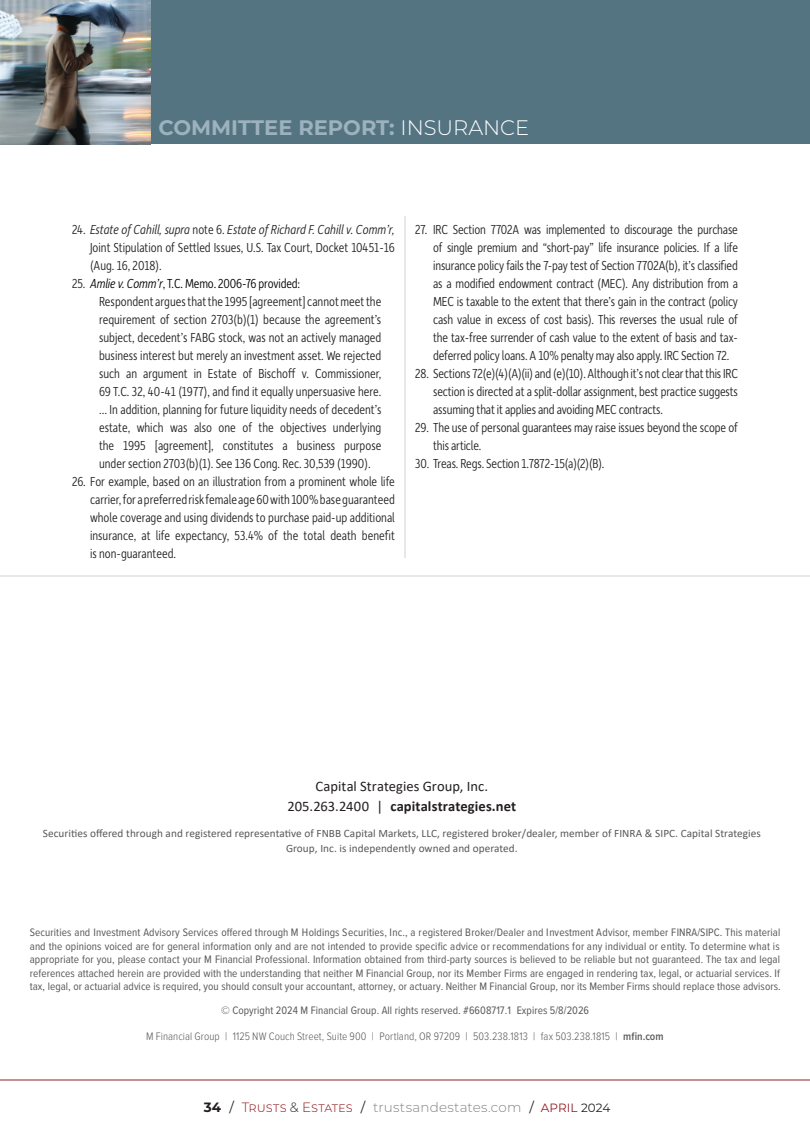
<style>
.page{position:relative;width:810px;height:1134px;background:#fff}
.page>*{position:absolute;margin:0;border:0;box-sizing:border-box;transform-origin:0 0}
.t1{font:700 21px "Montserrat";color:#9db2be}
.t2{font:14.55px/19.5px "Calibri";color:#231f20;text-align:center}
.EndNotes_2022{font:300 13.8px/18px "Depot New Condensed";letter-spacing:-.01em;color:#231f20;text-align:justify}
.EndNotes_2022-2{font:300 13.8px "Depot New Condensed";letter-spacing:-.01em;color:#000}
.t3{font:300 13.5px "Montserrat";letter-spacing:.01em;color:#808285}
.t4{font:11.25px/13.5px "Proxima Nova Cond";letter-spacing:.005em;color:#58595b;text-align:justify}
.t5{font:11.25px/15px "Calibri";letter-spacing:.005em;color:#57585a;text-align:center}
.t6{font:300 11.25px "Proxima Nova Cond";letter-spacing:.01em;color:#58595b}
.s1{font-weight:300;color:#fff}
.s2{font-style:italic}
.s3{color:#231f20}
.s4{font-weight:700}
.s5{font-weight:600}
.s6{font-weight:700;color:#231f20}
.s7{font-weight:400;color:#231f20}
.s8{color:#911f23}
.s9{font-weight:400;font-size:12px;color:#911f23}
.s10{font-weight:400;font-size:12px;color:#231f20}
</style>
<div class="page">
<hr style="left:0;top:1080px;width:810px;height:1px;background:#911f23">
<div style="left:0;top:0;width:810px;height:144px;background:#557482"></div>
<img style="left:0;top:0;width:150px;height:144px">
<hr style="left:405px;top:216px;width:1px;height:342px;background:#d1d2d4">
<hr style="left:0;top:576px;width:810px;height:1px;background:#d1d2d4">
<h1 class="t1" style="left:158px;top:112px;width:372px">COMMITTEE REPORT: <span class="s1">INSURANCE</span></h1>
<p class="EndNotes_2022" style="left:90px;top:220px;width:306px;text-indent:-18px">24. <span class="s2">Estate of Cahill, supra</span> note 6. <span class="s2">Estate of Richard F. Cahill v. Comm’r, </span>Joint Stipulation of Settled Issues, U.S. Tax Court, Docket 10451-16 (Aug. 16, 2018).</p>
<p class="EndNotes_2022-2" style="left:72px;top:274px;width:230px"><span class="s3">25.</span> <span class="s2">Amlie v. Comm’r</span>, T.C. Memo. 2006-76 provided:</p>
<p class="EndNotes_2022" style="left:99px;top:292px;width:284px">Respondent argues that the 1995 [agreement] cannot meet the requirement of section 2703(b)(1) because the agreement’s subject, decedent’s FABG stock, was not an actively managed business interest but merely an investment asset. We rejected such an argument in Estate of Bischoff v. Commissioner, 69 T.C. 32, 40-41 (1977), and find it equally unpersuasive here. … In addition, planning for future liquidity needs of decedent’s estate, which was also one of the objectives underlying the 1995 [agreement], constitutes a business purpose under section 2703(b)(1). See 136 Cong. Rec. 30,539 (1990).</p>
<p class="EndNotes_2022" style="left:90px;top:472px;width:306px;text-indent:-18px">26. For example, based on an illustration from a prominent whole life carrier, for a preferred risk female age 60 with 100% base guaranteed whole coverage and using dividends to purchase paid-up additional insurance, at life expectancy, 53.4% of the total death benefit is non-guaranteed.</p>
<p class="EndNotes_2022" style="left:433px;top:220px;width:306px;text-indent:-18px">27. IRC Section 7702A was implemented to discourage the purchase of single premium and “short-pay” life insurance policies. If a life insurance policy fails the 7-pay test of Section 7702A(b), it’s classified as a modified endowment contract (MEC). Any distribution from a MEC is taxable to the extent that there’s gain in the contract (policy cash value in excess of cost basis). This reverses the usual rule of the tax-free surrender of cash value to the extent of basis and tax&shy;deferred policy loans. A 10% penalty may also apply. IRC Section 72.</p>
<p class="EndNotes_2022" style="left:433px;top:364px;width:306px;text-indent:-18px">28. Sections 72(e)(4)(A)(ii) and (e)(10). Although it’s not clear that this IRC section is directed at a split-dollar assignment, best practice suggests assuming that it applies and avoiding MEC contracts.</p>
<p class="EndNotes_2022" style="left:433px;top:418px;width:306px;text-indent:-18px">29. The use of personal guarantees may raise issues beyond the scope of this article.</p>
<p class="EndNotes_2022" style="left:415px;top:454px;width:191px">30. Treas. Regs. Section 1.7872-15(a)(2)(B).</p>
<p class="t2" style="left:287px;top:777px;width:230px">Capital Strategies Group, Inc.<br>205.263.2400 | <span class="s4">capitalstrategies.net</span></p>
<p class="t5" style="left:43px;top:825px;width:719px">Securities offered through and registered representative of FNBB Capital Markets, LLC, registered broker/dealer, member of FINRA &amp; SIPC. Capital Strategies<br>Group, Inc. is independently owned and operated.</p>
<p class="t4" style="left:30px;top:925px;width:752px">Securities and Investment Advisory Services offered through M Holdings Securities, Inc., a registered Broker/Dealer and Investment Advisor, member FINRA/SIPC. This material and the opinions voiced are for general information only and are not intended to provide specific advice or recommendations for any individual or entity. To determine what is appropriate for you, please contact your M Financial Professional. Information obtained from third-party sources is believed to be reliable but not guaranteed. The tax and legal references attached herein are provided with the understanding that neither M Financial Group, nor its Member Firms are engaged in rendering tax, legal, or actuarial services. If tax, legal, or actuarial advice is required, you should consult your accountant, attorney, or actuary. Neither M Financial Group, nor its Member Firms should replace those advisors.</p>
<p class="t4" style="left:221px;top:1003px;width:370px">© Copyright 2024 M Financial Group. All rights reserved. #6608717.1 Expires 5/8/2026</p>
<p class="t6" style="left:146px;top:1028px;width:519px">M Financial Group | 1125 NW Couch Street, Suite 900 | Portland, OR 97209 | 503.238.1813 | fax 503.238.1815 | <span class="s5">mfin.com</span></p>
<p class="t3" style="left:204px;top:1098px;width:408px"><span class="s6">34</span> <span class="s7">/</span> <span class="s8">Trusts</span> <span class="s3">&amp;</span> <span class="s8">Estates</span> <span class="s7">/</span> trustsandestates.com <span class="s7">/</span> <span class="s9">APRIL</span> <span class="s10">2024</span></p>
</div>
